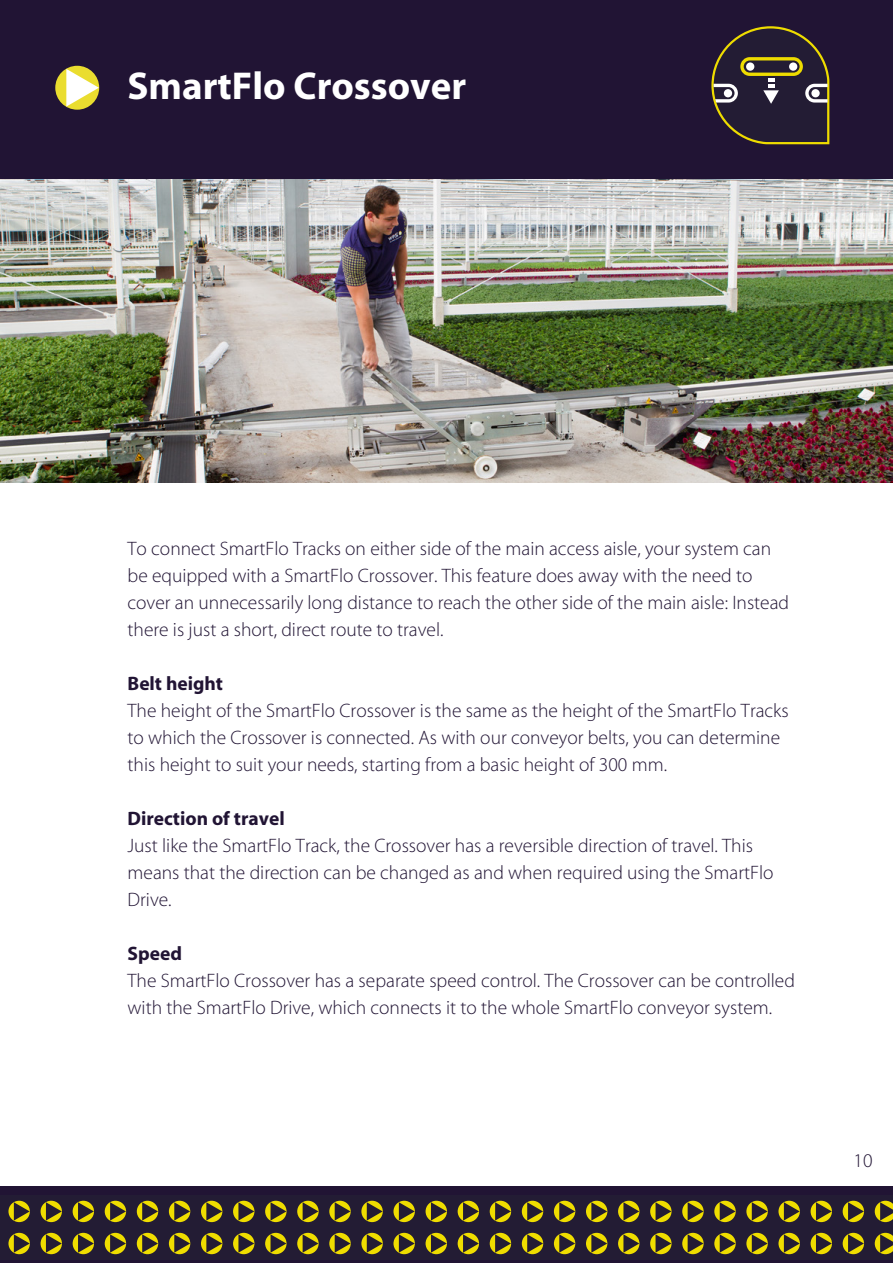
<style>
.page{position:relative;width:893px;height:1263px;background:#fff}
.page>*{position:absolute;margin:0;border:0;box-sizing:border-box;transform-origin:0 0}
.t1{font:700 39px "Myriad";color:#fff}
.t2{font:300 19.5px/27px "Myriad";color:#211434}
.t3{font:700 19.5px "Myriad";color:#211434}
</style>
<div class="page">
<img style="left:0;top:179px;width:893px;height:304px">
<div style="left:0;top:0;width:893px;height:179px;background:#211434"></div>
<div style="left:0;top:1186px;width:893px;height:77px;background:#211434"></div>
<div style="left:0;top:1195px;width:893px;height:65px;background:#231c34"></div>
<svg style="left:8px;top:1201px;width:22px;height:21px"></svg>
<div style="left:41px;top:1201px;width:21px;height:21px;background:#efdd00;border-radius:50%"></div>
<div style="left:73px;top:1201px;width:21px;height:21px;background:#efdd00;border-radius:50%"></div>
<div style="left:105px;top:1201px;width:21px;height:21px;background:#efdd00;border-radius:50%"></div>
<div style="left:137px;top:1201px;width:21px;height:21px;background:#efdd00;border-radius:50%"></div>
<div style="left:169px;top:1201px;width:21px;height:21px;background:#efdd00;border-radius:50%"></div>
<div style="left:201px;top:1201px;width:21px;height:21px;background:#efdd00;border-radius:50%"></div>
<div style="left:233px;top:1201px;width:21px;height:21px;background:#efdd00;border-radius:50%"></div>
<svg style="left:265px;top:1201px;width:22px;height:21px"></svg>
<svg style="left:297px;top:1201px;width:22px;height:21px"></svg>
<svg style="left:329px;top:1201px;width:22px;height:21px"></svg>
<svg style="left:361px;top:1201px;width:22px;height:21px"></svg>
<svg style="left:393px;top:1201px;width:22px;height:21px"></svg>
<div style="left:426px;top:1201px;width:21px;height:21px;background:#efdd00;border-radius:50%"></div>
<div style="left:458px;top:1201px;width:21px;height:21px;background:#efdd00;border-radius:50%"></div>
<div style="left:490px;top:1201px;width:21px;height:21px;background:#efdd00;border-radius:50%"></div>
<div style="left:522px;top:1201px;width:21px;height:21px;background:#efdd00;border-radius:50%"></div>
<div style="left:554px;top:1201px;width:21px;height:21px;background:#efdd00;border-radius:50%"></div>
<div style="left:586px;top:1201px;width:21px;height:21px;background:#efdd00;border-radius:50%"></div>
<div style="left:618px;top:1201px;width:21px;height:21px;background:#efdd00;border-radius:50%"></div>
<div style="left:650px;top:1201px;width:21px;height:21px;background:#efdd00;border-radius:50%"></div>
<svg style="left:682px;top:1201px;width:22px;height:21px"></svg>
<svg style="left:714px;top:1201px;width:22px;height:21px"></svg>
<svg style="left:746px;top:1201px;width:22px;height:21px"></svg>
<svg style="left:778px;top:1201px;width:22px;height:21px"></svg>
<div style="left:811px;top:1201px;width:21px;height:21px;background:#efdd00;border-radius:50%"></div>
<div style="left:843px;top:1201px;width:21px;height:21px;background:#efdd00;border-radius:50%"></div>
<svg style="left:14px;top:1202px;width:16px;height:18px"></svg>
<svg style="left:46px;top:1202px;width:16px;height:18px"></svg>
<svg style="left:78px;top:1202px;width:16px;height:18px"></svg>
<svg style="left:110px;top:1202px;width:16px;height:18px"></svg>
<svg style="left:142px;top:1202px;width:16px;height:18px"></svg>
<svg style="left:174px;top:1202px;width:16px;height:18px"></svg>
<svg style="left:206px;top:1202px;width:16px;height:18px"></svg>
<svg style="left:238px;top:1202px;width:16px;height:18px"></svg>
<svg style="left:271px;top:1202px;width:15px;height:18px"></svg>
<svg style="left:303px;top:1202px;width:15px;height:18px"></svg>
<svg style="left:335px;top:1202px;width:16px;height:18px"></svg>
<svg style="left:367px;top:1202px;width:16px;height:18px"></svg>
<svg style="left:399px;top:1202px;width:16px;height:18px"></svg>
<svg style="left:431px;top:1202px;width:16px;height:18px"></svg>
<svg style="left:463px;top:1202px;width:16px;height:18px"></svg>
<svg style="left:495px;top:1202px;width:16px;height:18px"></svg>
<svg style="left:527px;top:1202px;width:16px;height:18px"></svg>
<svg style="left:559px;top:1202px;width:16px;height:18px"></svg>
<svg style="left:591px;top:1202px;width:16px;height:18px"></svg>
<svg style="left:623px;top:1202px;width:16px;height:18px"></svg>
<svg style="left:655px;top:1202px;width:16px;height:18px"></svg>
<svg style="left:688px;top:1202px;width:15px;height:18px"></svg>
<svg style="left:720px;top:1202px;width:16px;height:18px"></svg>
<svg style="left:752px;top:1202px;width:16px;height:18px"></svg>
<svg style="left:784px;top:1202px;width:16px;height:18px"></svg>
<svg style="left:816px;top:1202px;width:16px;height:18px"></svg>
<svg style="left:848px;top:1202px;width:16px;height:18px"></svg>
<svg style="left:875px;top:1201px;width:18px;height:21px"></svg>
<svg style="left:8px;top:1233px;width:22px;height:21px"></svg>
<div style="left:41px;top:1233px;width:21px;height:21px;background:#efdd00;border-radius:50%"></div>
<div style="left:73px;top:1233px;width:21px;height:21px;background:#efdd00;border-radius:50%"></div>
<div style="left:105px;top:1233px;width:21px;height:21px;background:#efdd00;border-radius:50%"></div>
<div style="left:137px;top:1233px;width:21px;height:21px;background:#efdd00;border-radius:50%"></div>
<div style="left:169px;top:1233px;width:21px;height:21px;background:#efdd00;border-radius:50%"></div>
<div style="left:201px;top:1233px;width:21px;height:21px;background:#efdd00;border-radius:50%"></div>
<div style="left:233px;top:1233px;width:21px;height:21px;background:#efdd00;border-radius:50%"></div>
<svg style="left:265px;top:1233px;width:22px;height:21px"></svg>
<svg style="left:297px;top:1233px;width:22px;height:21px"></svg>
<svg style="left:329px;top:1233px;width:22px;height:21px"></svg>
<svg style="left:361px;top:1233px;width:22px;height:21px"></svg>
<svg style="left:393px;top:1233px;width:22px;height:21px"></svg>
<div style="left:426px;top:1233px;width:21px;height:21px;background:#efdd00;border-radius:50%"></div>
<div style="left:458px;top:1233px;width:21px;height:21px;background:#efdd00;border-radius:50%"></div>
<div style="left:490px;top:1233px;width:21px;height:21px;background:#efdd00;border-radius:50%"></div>
<div style="left:522px;top:1233px;width:21px;height:21px;background:#efdd00;border-radius:50%"></div>
<div style="left:554px;top:1233px;width:21px;height:21px;background:#efdd00;border-radius:50%"></div>
<div style="left:586px;top:1233px;width:21px;height:21px;background:#efdd00;border-radius:50%"></div>
<div style="left:618px;top:1233px;width:21px;height:21px;background:#efdd00;border-radius:50%"></div>
<div style="left:650px;top:1233px;width:21px;height:21px;background:#efdd00;border-radius:50%"></div>
<svg style="left:682px;top:1233px;width:22px;height:21px"></svg>
<svg style="left:714px;top:1233px;width:22px;height:21px"></svg>
<svg style="left:746px;top:1233px;width:22px;height:21px"></svg>
<svg style="left:778px;top:1233px;width:22px;height:21px"></svg>
<div style="left:811px;top:1233px;width:21px;height:21px;background:#efdd00;border-radius:50%"></div>
<div style="left:843px;top:1233px;width:21px;height:21px;background:#efdd00;border-radius:50%"></div>
<svg style="left:14px;top:1234px;width:16px;height:19px"></svg>
<svg style="left:46px;top:1234px;width:16px;height:19px"></svg>
<svg style="left:78px;top:1234px;width:16px;height:19px"></svg>
<svg style="left:110px;top:1234px;width:16px;height:19px"></svg>
<svg style="left:142px;top:1234px;width:16px;height:19px"></svg>
<svg style="left:174px;top:1234px;width:16px;height:19px"></svg>
<svg style="left:206px;top:1234px;width:16px;height:19px"></svg>
<svg style="left:238px;top:1234px;width:16px;height:19px"></svg>
<svg style="left:271px;top:1234px;width:15px;height:19px"></svg>
<svg style="left:303px;top:1234px;width:15px;height:19px"></svg>
<svg style="left:335px;top:1234px;width:16px;height:19px"></svg>
<svg style="left:367px;top:1234px;width:16px;height:19px"></svg>
<svg style="left:399px;top:1234px;width:16px;height:19px"></svg>
<svg style="left:431px;top:1234px;width:16px;height:19px"></svg>
<svg style="left:463px;top:1234px;width:16px;height:19px"></svg>
<svg style="left:495px;top:1234px;width:16px;height:19px"></svg>
<svg style="left:527px;top:1234px;width:16px;height:19px"></svg>
<svg style="left:559px;top:1234px;width:16px;height:19px"></svg>
<svg style="left:591px;top:1234px;width:16px;height:19px"></svg>
<svg style="left:623px;top:1234px;width:16px;height:19px"></svg>
<svg style="left:655px;top:1234px;width:16px;height:19px"></svg>
<svg style="left:688px;top:1234px;width:15px;height:19px"></svg>
<svg style="left:720px;top:1234px;width:16px;height:19px"></svg>
<svg style="left:752px;top:1234px;width:16px;height:19px"></svg>
<svg style="left:784px;top:1234px;width:16px;height:19px"></svg>
<svg style="left:816px;top:1234px;width:16px;height:19px"></svg>
<svg style="left:848px;top:1234px;width:16px;height:19px"></svg>
<svg style="left:875px;top:1233px;width:18px;height:21px"></svg>
<div style="left:55px;top:66px;width:44px;height:44px;background:#eadd2f;border-radius:50%"></div>
<svg style="left:66px;top:69px;width:33px;height:38px"></svg>
<svg style="left:711px;top:26px;width:118px;height:118px"></svg>
<h1 class="t1" style="left:128px;top:66px;width:340px">SmartFlo Crossover</h1>
<p class="t2" style="left:128px;top:536px;width:663px">To connect SmartFlo Tracks on either side of the main access aisle, your system can be equipped with a SmartFlo Crossover. This feature does away with the need to cover an unnecessarily long distance to reach the other side of the main aisle: Instead there is just a short, direct route to travel.</p>
<p class="t3" style="left:128px;top:673px;width:97px">Belt height</p>
<p class="t2" style="left:128px;top:698px;width:663px">The height of the SmartFlo Crossover is the same as the height of the SmartFlo Tracks to which the Crossover is connected. As with our conveyor belts, you can determine this height to suit your needs, starting from a basic height of 300 mm.</p>
<p class="t3" style="left:128px;top:808px;width:159px">Direction of travel</p>
<p class="t2" style="left:128px;top:833px;width:647px">Just like the SmartFlo Track, the Crossover has a reversible direction of travel. This means that the direction can be changed as and when required using the SmartFlo<br>Drive.</p>
<p class="t3" style="left:128px;top:943px;width:56px">Speed</p>
<p class="t2" style="left:128px;top:968px;width:669px">The SmartFlo Crossover has a separate speed control. The Crossover can be controlled with the SmartFlo Drive, which connects it to the whole SmartFlo conveyor system.</p>
<p class="t2" style="left:854px;top:1148px;width:21px">10</p>
</div>
